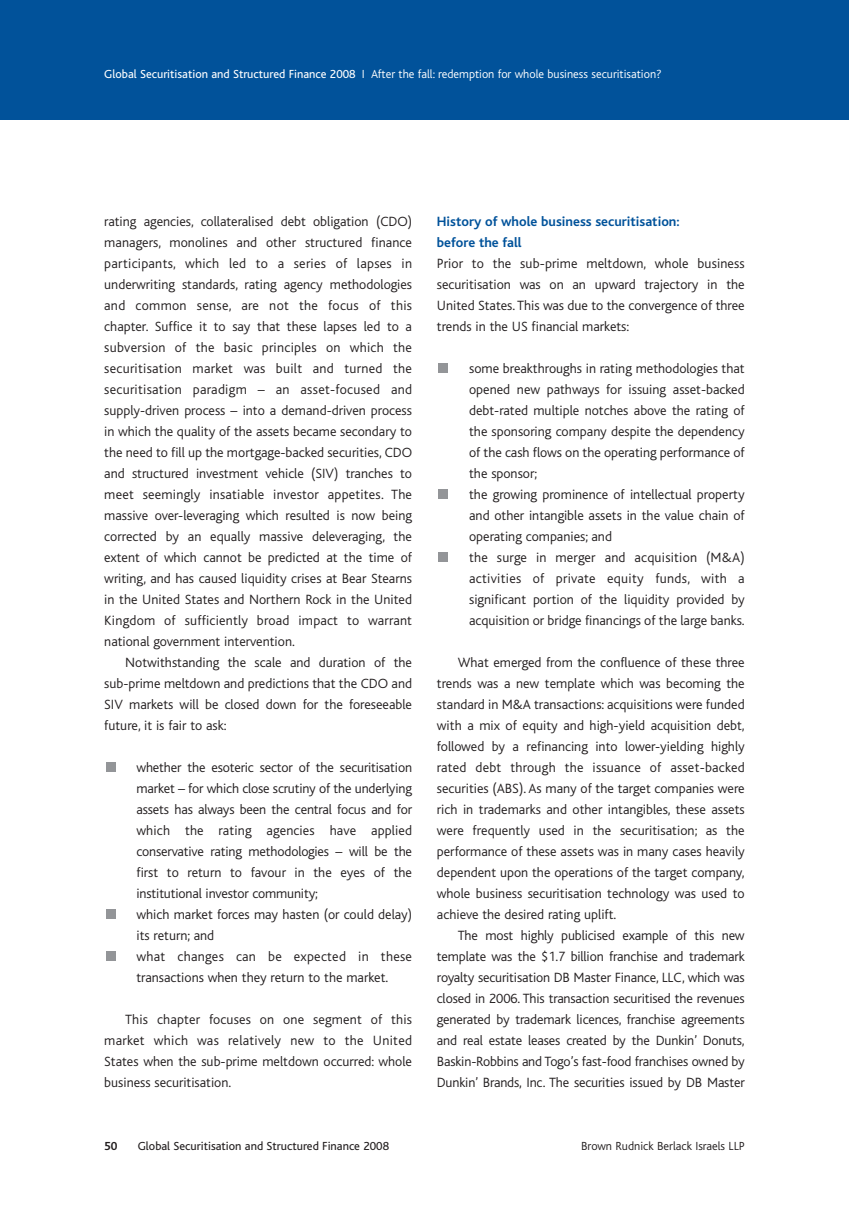
<style>
.page{position:relative;width:849px;height:1221px;background:#fff}
.page>*{position:absolute;margin:0;border:0;box-sizing:border-box;transform-origin:0 0}
.t1{font:300 14px/21px "Bliss";color:#231f20;text-align:justify}
.t2{font:700 14px/21px "Bliss";color:#01529a}
.t3{font:300 12.25px "Bliss";color:#fff}
.t4{font:12.25px "Bliss";color:#231f20}
.t5{font:300 12.25px "Bliss";color:#231f20}
.t6{font:700 12.25px "Bliss";color:#231f20}
.s1{font-weight:400}
</style>
<div class="page">
<div style="left:0;top:1px;width:848px;height:118px;background:#01529a"></div>
<div style="left:438px;top:552px;width:10px;height:9px;background:#939598"></div>
<div style="left:438px;top:489px;width:10px;height:9px;background:#939598"></div>
<div style="left:438px;top:363px;width:10px;height:9px;background:#939598"></div>
<div style="left:106px;top:951px;width:9px;height:9px;background:#939598"></div>
<div style="left:106px;top:909px;width:9px;height:9px;background:#939598"></div>
<div style="left:106px;top:762px;width:9px;height:9px;background:#939598"></div>
<p class="t3" style="left:104px;top:69px;width:559px"><span class="s1">Global Securitisation and Structured Finance 2008</span> I After the fall: redemption for whole business securitisation?</p>
<p class="t1" style="left:104px;top:211px;width:309px">rating agencies, collateralised debt obligation (CDO) managers, monolines and other structured finance participants, which led to a series of lapses in underwriting standards, rating agency methodologies and common sense, are not the focus of this chapter. Suffice it to say that these lapses led to a subversion of the basic principles on which the securitisation market was built and turned the securitisation paradigm – an asset-focused and supply-driven process – into a demand-driven process in which the quality of the assets became secondary to the need to fill up the mortgage-backed securities, CDO and structured investment vehicle (SIV) tranches to meet seemingly insatiable investor appetites. The massive over-leveraging which resulted is now being corrected by an equally massive deleveraging, the extent of which cannot be predicted at the time of writing, and has caused liquidity crises at Bear Stearns in the United States and Northern Rock in the United Kingdom of sufficiently broad impact to warrant national government intervention.</p>
<p class="t1" style="left:104px;top:652px;width:309px;text-indent:21px">Notwithstanding the scale and duration of the sub-prime meltdown and predictions that the CDO and SIV markets will be closed down for the foreseeable future, it is fair to ask:</p>
<p class="t1" style="left:136px;top:757px;width:277px;text-align:left">whether the esoteric sector of the securitisation market – for which close scrutiny of the underlying assets has always been the central focus and for which the rating agencies have applied conservative rating methodologies – will be the first to return to favour in the eyes of the institutional investor community;<br>which market forces may hasten (or could delay) its return; and<br>what changes can be expected in these transactions when they return to the market.</p>
<p class="t1" style="left:104px;top:1009px;width:309px;text-indent:21px">This chapter focuses on one segment of this market which was relatively new to the United States when the sub-prime meltdown occurred: whole business securitisation.</p>
<p class="t2" style="left:437px;top:212px;width:244px">History of whole business securitisation: before the fall</p>
<p class="t1" style="left:437px;top:253px;width:309px">Prior to the sub-prime meltdown, whole business securitisation was on an upward trajectory in the United States. This was due to the convergence of three trends in the US financial markets:</p>
<p class="t1" style="left:469px;top:358px;width:277px;text-align:left">some breakthroughs in rating methodologies that opened new pathways for issuing asset-backed debt-rated multiple notches above the rating of the sponsoring company despite the dependency of the cash flows on the operating performance of the sponsor;<br>the growing prominence of intellectual property and other intangible assets in the value chain of operating companies; and<br>the surge in merger and acquisition (M&amp;A) activities of private equity funds, with a significant portion of the liquidity provided by acquisition or bridge financings of the large banks.</p>
<p class="t1" style="left:437px;top:652px;width:309px;text-indent:21px">What emerged from the confluence of these three trends was a new template which was becoming the standard in M&amp;A transactions: acquisitions were funded with a mix of equity and high-yield acquisition debt, followed by a refinancing into lower-yielding highly rated debt through the issuance of asset-backed securities (ABS). As many of the target companies were rich in trademarks and other intangibles, these assets were frequently used in the securitisation; as the performance of these assets was in many cases heavily dependent upon the operations of the target company, whole business securitisation technology was used to achieve the desired rating uplift.</p>
<p class="t1" style="left:437px;top:925px;width:309px;text-indent:21px">The most highly publicised example of this new template was the $1.7 billion franchise and trademark royalty securitisation DB Master Finance, LLC, which was closed in 2006. This transaction securitised the revenues generated by trademark licences, franchise agreements and real estate leases created by the Dunkin’ Donuts, Baskin-Robbins and Togo’s fast-food franchises owned by Dunkin’ Brands, Inc. The securities issued by DB Master</p>
<p class="t6" style="left:104px;top:1141px;width:15px">50</p>
<p class="t4" style="left:138px;top:1141px;width:253px">Global Securitisation and Structured Finance 2008</p>
<p class="t5" style="left:581px;top:1140px;width:165px">Brown Rudnick Berlack Israels LLP</p>
</div>
